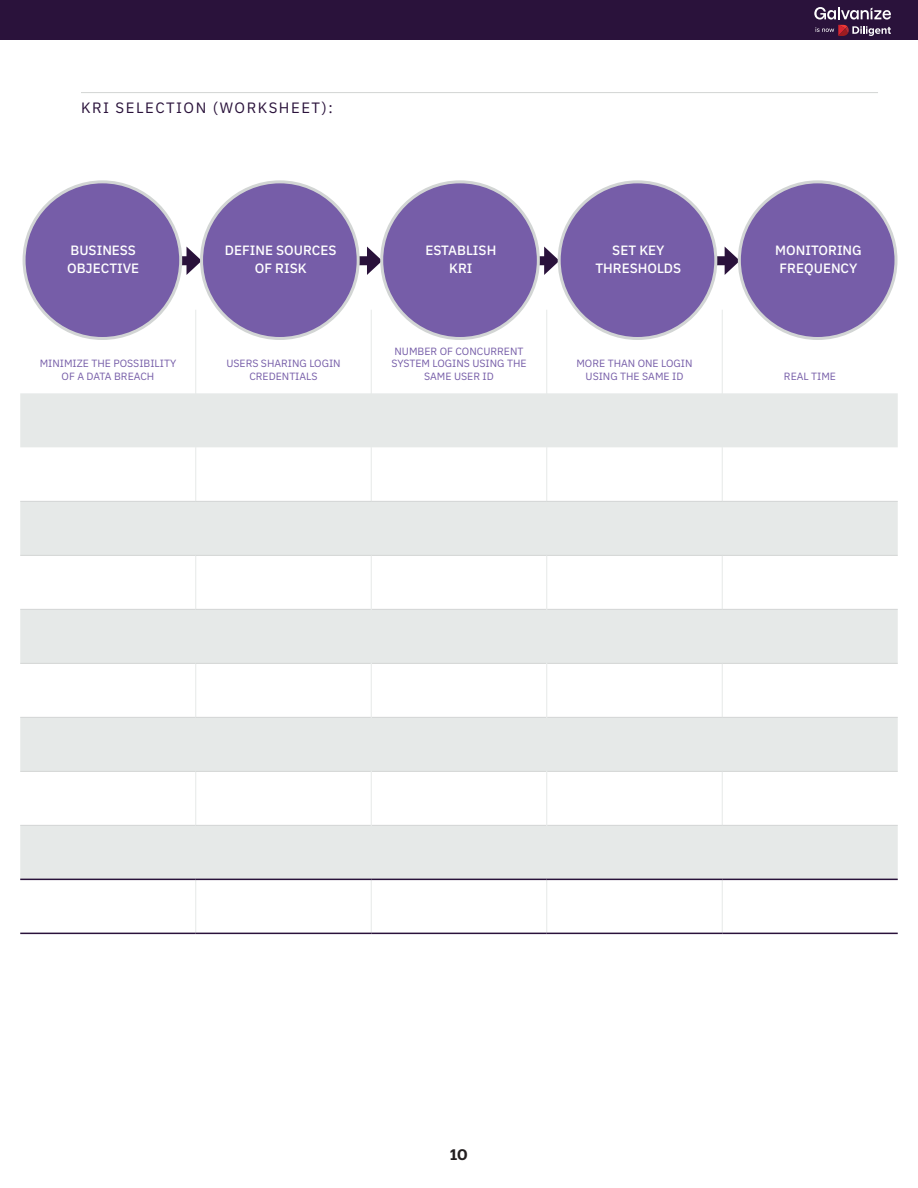
<style>
.page{position:relative;width:918px;height:1188px;background:#fff}
.page>*{position:absolute;margin:0;border:0;box-sizing:border-box;transform-origin:0 0}
.Table_Title{font:15px "IBM Plex Sans";letter-spacing:.1em;color:#2a123b}
.t1{font:600 15px "Produkt";color:#231f20}
.TableHeads{font:500 13.5px/18px "IBM Plex Sans";color:#fff;text-align:center}
.TableHeads-2{font:10.5px/12.6px "IBM Plex Sans";color:#765da8;text-align:center}
</style>
<div class="page">
<hr style="left:81px;top:92px;width:797px;height:1px;background:#d2d5d4">
<svg style="left:182px;top:256px;width:5px;height:9px"></svg>
<svg style="left:187px;top:247px;width:14px;height:28px"></svg>
<div style="left:24px;top:182px;width:157px;height:157px;background:#765da8;border-radius:50%"></div>
<div style="left:23px;top:180px;width:159px;height:160px;border:3px solid #d2d5d4;border-radius:50%"></div>
<div style="left:314px;top:256px;width:59px;height:9px;background:#2a123b"></div>
<svg style="left:367px;top:247px;width:13px;height:28px"></svg>
<div style="left:202px;top:182px;width:156px;height:157px;background:#765da8;border-radius:50%"></div>
<div style="left:200px;top:180px;width:160px;height:160px;border:3px solid #d2d5d4;border-radius:50%"></div>
<div style="left:491px;top:256px;width:59px;height:9px;background:#2a123b"></div>
<svg style="left:544px;top:247px;width:15px;height:28px"></svg>
<div style="left:382px;top:182px;width:156px;height:157px;background:#765da8;border-radius:50%"></div>
<div style="left:380px;top:180px;width:160px;height:160px;border:3px solid #d2d5d4;border-radius:50%"></div>
<div style="left:671px;top:256px;width:59px;height:9px;background:#2a123b"></div>
<svg style="left:725px;top:247px;width:14px;height:28px"></svg>
<div style="left:559px;top:182px;width:157px;height:157px;background:#765da8;border-radius:50%"></div>
<div style="left:558px;top:180px;width:159px;height:160px;border:3px solid #d2d5d4;border-radius:50%"></div>
<div style="left:739px;top:182px;width:157px;height:157px;background:#765da8;border-radius:50%"></div>
<div style="left:738px;top:180px;width:160px;height:160px;border:3px solid #d2d5d4;border-radius:50%"></div>
<svg style="left:20px;top:393px;width:878px;height:486px;fill:#e6e9e8"></svg>
<hr style="left:195px;top:310px;width:1px;height:83px;background:#e6e9e8">
<hr style="left:371px;top:310px;width:1px;height:83px;background:#e6e9e8">
<hr style="left:546px;top:310px;width:1px;height:83px;background:#e6e9e8">
<hr style="left:722px;top:310px;width:1px;height:83px;background:#e6e9e8">
<hr style="left:195px;top:393px;width:1px;height:54px;background:#e6e9e8">
<hr style="left:371px;top:393px;width:1px;height:54px;background:#e6e9e8">
<hr style="left:546px;top:393px;width:1px;height:54px;background:#e6e9e8">
<hr style="left:722px;top:393px;width:1px;height:54px;background:#e6e9e8">
<hr style="left:195px;top:447px;width:1px;height:54px;background:#e6e9e8">
<hr style="left:195px;top:502px;width:1px;height:53px;background:#e6e9e8">
<hr style="left:371px;top:447px;width:1px;height:54px;background:#e6e9e8">
<hr style="left:546px;top:447px;width:1px;height:54px;background:#e6e9e8">
<hr style="left:371px;top:502px;width:1px;height:53px;background:#e6e9e8">
<hr style="left:546px;top:502px;width:1px;height:53px;background:#e6e9e8">
<hr style="left:722px;top:447px;width:1px;height:54px;background:#e6e9e8">
<hr style="left:722px;top:502px;width:1px;height:53px;background:#e6e9e8">
<hr style="left:20px;top:501px;width:176px;height:1px;background:#d2d5d4">
<hr style="left:20px;top:555px;width:176px;height:1px;background:#d2d5d4">
<hr style="left:20px;top:609px;width:176px;height:1px;background:#d2d5d4">
<hr style="left:20px;top:663px;width:176px;height:1px;background:#d2d5d4">
<hr style="left:20px;top:717px;width:176px;height:1px;background:#d2d5d4">
<hr style="left:20px;top:771px;width:176px;height:1px;background:#d2d5d4">
<hr style="left:20px;top:825px;width:176px;height:1px;background:#d2d5d4">
<hr style="left:195px;top:556px;width:1px;height:53px;background:#e6e9e8">
<hr style="left:195px;top:610px;width:1px;height:53px;background:#e6e9e8">
<hr style="left:195px;top:664px;width:1px;height:53px;background:#e6e9e8">
<hr style="left:195px;top:718px;width:1px;height:53px;background:#e6e9e8">
<hr style="left:195px;top:772px;width:1px;height:53px;background:#e6e9e8">
<hr style="left:195px;top:826px;width:1px;height:53px;background:#e6e9e8">
<hr style="left:195px;top:880px;width:1px;height:53px;background:#e6e9e8">
<hr style="left:196px;top:501px;width:175px;height:1px;background:#d2d5d4">
<hr style="left:371px;top:501px;width:176px;height:1px;background:#d2d5d4">
<hr style="left:547px;top:501px;width:175px;height:1px;background:#d2d5d4">
<hr style="left:196px;top:555px;width:175px;height:1px;background:#d2d5d4">
<hr style="left:371px;top:555px;width:176px;height:1px;background:#d2d5d4">
<hr style="left:547px;top:555px;width:175px;height:1px;background:#d2d5d4">
<hr style="left:196px;top:609px;width:175px;height:1px;background:#d2d5d4">
<hr style="left:372px;top:609px;width:174px;height:1px;background:#d2d5d4">
<hr style="left:547px;top:609px;width:175px;height:1px;background:#d2d5d4">
<hr style="left:196px;top:663px;width:175px;height:1px;background:#d2d5d4">
<hr style="left:372px;top:663px;width:174px;height:1px;background:#d2d5d4">
<hr style="left:547px;top:663px;width:175px;height:1px;background:#d2d5d4">
<hr style="left:196px;top:717px;width:175px;height:1px;background:#d2d5d4">
<hr style="left:372px;top:717px;width:174px;height:1px;background:#d2d5d4">
<hr style="left:547px;top:717px;width:175px;height:1px;background:#d2d5d4">
<hr style="left:196px;top:771px;width:175px;height:1px;background:#d2d5d4">
<hr style="left:372px;top:771px;width:174px;height:1px;background:#d2d5d4">
<hr style="left:547px;top:771px;width:175px;height:1px;background:#d2d5d4">
<hr style="left:196px;top:825px;width:175px;height:1px;background:#d2d5d4">
<hr style="left:372px;top:825px;width:174px;height:1px;background:#d2d5d4">
<hr style="left:547px;top:825px;width:175px;height:1px;background:#d2d5d4">
<hr style="left:371px;top:556px;width:1px;height:53px;background:#e6e9e8">
<hr style="left:546px;top:556px;width:1px;height:53px;background:#e6e9e8">
<hr style="left:371px;top:609px;width:1px;height:54px;background:#e6e9e8">
<hr style="left:546px;top:609px;width:1px;height:54px;background:#e6e9e8">
<hr style="left:371px;top:663px;width:1px;height:54px;background:#e6e9e8">
<hr style="left:546px;top:663px;width:1px;height:54px;background:#e6e9e8">
<hr style="left:371px;top:717px;width:1px;height:54px;background:#e6e9e8">
<hr style="left:546px;top:717px;width:1px;height:54px;background:#e6e9e8">
<hr style="left:371px;top:771px;width:1px;height:54px;background:#e6e9e8">
<hr style="left:546px;top:771px;width:1px;height:54px;background:#e6e9e8">
<hr style="left:371px;top:825px;width:1px;height:54px;background:#e6e9e8">
<hr style="left:546px;top:825px;width:1px;height:54px;background:#e6e9e8">
<hr style="left:371px;top:880px;width:1px;height:53px;background:#e6e9e8">
<hr style="left:546px;top:880px;width:1px;height:53px;background:#e6e9e8">
<hr style="left:722px;top:556px;width:1px;height:53px;background:#e6e9e8">
<hr style="left:722px;top:610px;width:1px;height:53px;background:#e6e9e8">
<hr style="left:722px;top:664px;width:1px;height:53px;background:#e6e9e8">
<hr style="left:722px;top:718px;width:1px;height:53px;background:#e6e9e8">
<hr style="left:722px;top:772px;width:1px;height:53px;background:#e6e9e8">
<hr style="left:722px;top:826px;width:1px;height:53px;background:#e6e9e8">
<hr style="left:722px;top:880px;width:1px;height:53px;background:#e6e9e8">
<hr style="left:722px;top:501px;width:176px;height:1px;background:#d2d5d4">
<hr style="left:722px;top:555px;width:176px;height:1px;background:#d2d5d4">
<hr style="left:722px;top:609px;width:176px;height:1px;background:#d2d5d4">
<hr style="left:722px;top:663px;width:176px;height:1px;background:#d2d5d4">
<hr style="left:722px;top:717px;width:176px;height:1px;background:#d2d5d4">
<hr style="left:722px;top:771px;width:176px;height:1px;background:#d2d5d4">
<hr style="left:722px;top:825px;width:176px;height:1px;background:#d2d5d4">
<hr style="left:20px;top:879px;width:176px;height:1px;background:#2a123b">
<hr style="left:20px;top:933px;width:176px;height:1px;background:#2a123b">
<hr style="left:196px;top:879px;width:175px;height:1px;background:#2a123b">
<hr style="left:196px;top:933px;width:175px;height:1px;background:#2a123b">
<hr style="left:371px;top:879px;width:176px;height:1px;background:#2a123b">
<hr style="left:371px;top:933px;width:176px;height:1px;background:#2a123b">
<hr style="left:547px;top:879px;width:175px;height:1px;background:#2a123b">
<hr style="left:547px;top:933px;width:175px;height:1px;background:#2a123b">
<hr style="left:722px;top:879px;width:176px;height:1px;background:#2a123b">
<hr style="left:722px;top:933px;width:176px;height:1px;background:#2a123b">
<div style="left:0;top:0;width:918px;height:40px;background:#2a123b"></div>
<svg style="left:814px;top:7px;width:77px;height:29px"></svg>
<p class="Table_Title" style="left:81px;top:96px;width:253px">KRI SELECTION (WORKSHEET):</p>
<p class="TableHeads" style="left:67px;top:240px;width:73px;text-align:left">BUSINESS<br>OBJECTIVE</p>
<p class="TableHeads" style="left:225px;top:240px;width:113px">DEFINE SOURCES<br>OF RISK</p>
<p class="TableHeads" style="left:425px;top:240px;width:72px">ESTABLISH<br>KRI</p>
<p class="TableHeads" style="left:595px;top:240px;width:87px">SET KEY<br>THRESHOLDS</p>
<p class="TableHeads" style="left:775px;top:240px;width:88px">MONITORING<br>FREQUENCY</p>
<p class="TableHeads-2" style="left:40px;top:356px;width:138px">MINIMIZE THE POSSIBILITY<br>OF A DATA BREACH</p>
<p class="TableHeads-2" style="left:226px;top:356px;width:116px">USERS SHARING LOGIN<br>CREDENTIALS</p>
<p class="TableHeads-2" style="left:391px;top:344px;width:137px">NUMBER OF CONCURRENT<br>SYSTEM LOGINS USING THE<br>SAME USER ID</p>
<p class="TableHeads-2" style="left:576px;top:356px;width:118px">MORE THAN ONE LOGIN<br>USING THE SAME ID</p>
<p class="TableHeads-2" style="left:784px;top:369px;width:54px">REAL TIME</p>
<h1 class="t1" style="left:450px;top:1144px;width:19px">10</h1>
</div>
